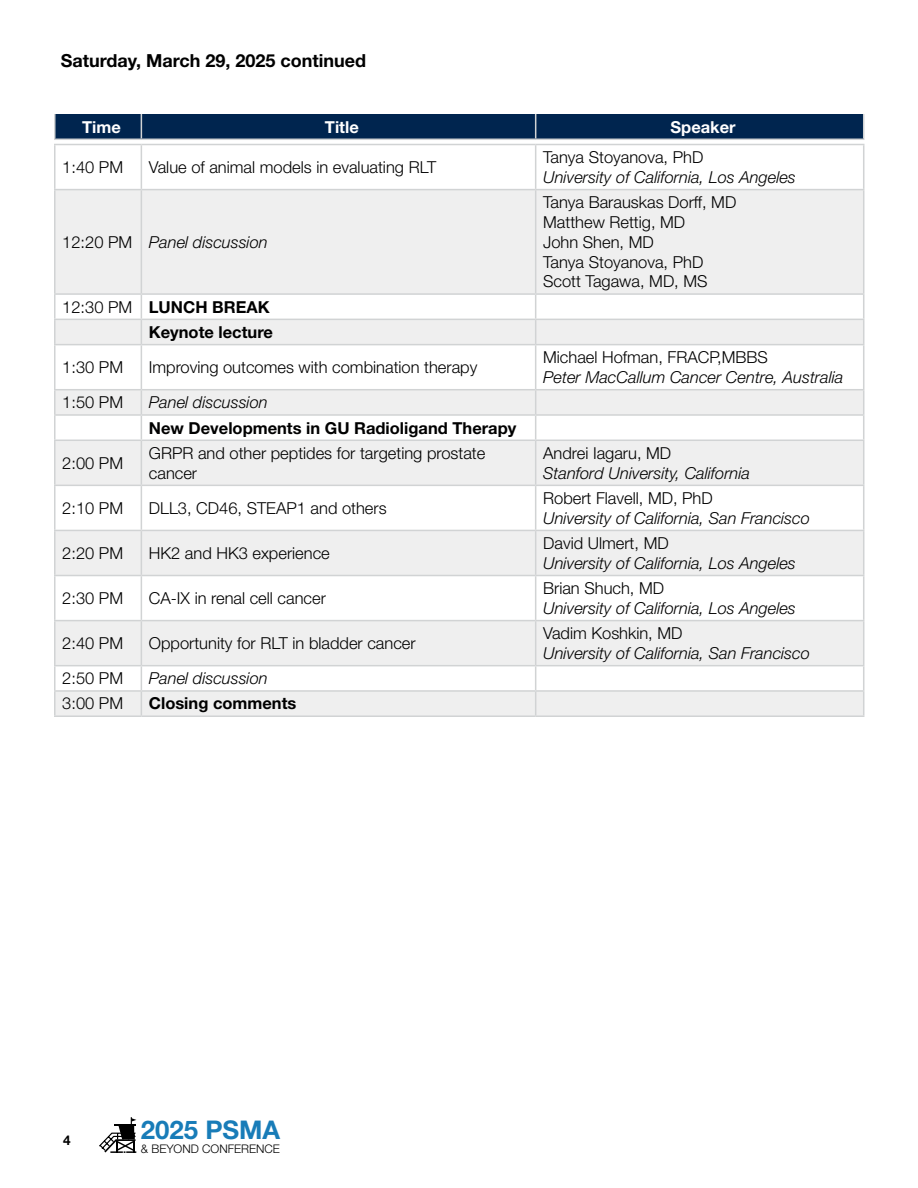
<style>
.page{position:relative;width:918px;height:1188px;background:#fff}
.page>*{position:absolute;margin:0;border:0;box-sizing:border-box;transform-origin:0 0}
.t1{font:700 25.8px "Helvetica Neue LT Std";color:#187cb8}
.t2{font:700 18px "Helvetica Neue LT Std";color:#000}
.t3{font:300 16.5px/19.8px "Helvetica Neue LT Std";color:#000}
.t4{font:italic 300 16.5px "Helvetica Neue LT Std";color:#000}
.t5{font:700 16.5px/25.3px "Helvetica Neue LT Std";color:#000;text-align:right}
.t6{font:700 16.5px "Helvetica Neue LT Std";color:#fff}
.t7{font:700 13.5px "Helvetica Neue LT Std";color:#000}
.t8{font:300 11.85px "Helvetica Neue LT Std";color:#000}
.s1{font-style:normal}
.s2{font-weight:300}
</style>
<div class="page">
<svg style="left:99px;top:1117px;width:38px;height:36px"></svg>
<svg style="left:56px;top:190px;width:807px;height:525px;fill:#efefef"></svg>
<hr style="left:54px;top:144px;width:87px;height:1px;background:#d1d3d4">
<hr style="left:54px;top:145px;width:2px;height:44px;background:#d1d3d4">
<hr style="left:141px;top:144px;width:395px;height:1px;background:#d1d3d4">
<hr style="left:141px;top:145px;width:1px;height:44px;background:#d1d3d4">
<hr style="left:536px;top:144px;width:328px;height:1px;background:#d1d3d4">
<hr style="left:535px;top:145px;width:1px;height:44px;background:#d1d3d4">
<hr style="left:863px;top:145px;width:1px;height:44px;background:#d1d3d4">
<hr style="left:54px;top:189px;width:87px;height:1px;background:#d1d3d4">
<hr style="left:54px;top:190px;width:2px;height:103px;background:#d1d3d4">
<hr style="left:141px;top:189px;width:395px;height:1px;background:#d1d3d4">
<hr style="left:141px;top:190px;width:1px;height:103px;background:#d1d3d4">
<hr style="left:536px;top:189px;width:328px;height:1px;background:#d1d3d4">
<hr style="left:535px;top:190px;width:1px;height:103px;background:#d1d3d4">
<hr style="left:863px;top:190px;width:1px;height:103px;background:#d1d3d4">
<hr style="left:54px;top:293px;width:87px;height:2px;background:#d1d3d4">
<hr style="left:54px;top:295px;width:2px;height:24px;background:#d1d3d4">
<hr style="left:141px;top:293px;width:395px;height:2px;background:#d1d3d4">
<hr style="left:536px;top:293px;width:328px;height:2px;background:#d1d3d4">
<hr style="left:54px;top:319px;width:87px;height:1px;background:#d1d3d4">
<hr style="left:54px;top:320px;width:2px;height:24px;background:#d1d3d4">
<hr style="left:141px;top:319px;width:395px;height:1px;background:#d1d3d4">
<svg style="left:141px;top:295px;width:1px;height:49px"></svg>
<hr style="left:536px;top:319px;width:328px;height:1px;background:#d1d3d4">
<svg style="left:535px;top:295px;width:1px;height:49px"></svg>
<svg style="left:863px;top:295px;width:1px;height:49px"></svg>
<hr style="left:54px;top:344px;width:87px;height:1px;background:#d1d3d4">
<hr style="left:54px;top:345px;width:2px;height:44px;background:#d1d3d4">
<hr style="left:141px;top:344px;width:395px;height:1px;background:#d1d3d4">
<hr style="left:141px;top:345px;width:1px;height:44px;background:#d1d3d4">
<hr style="left:536px;top:344px;width:328px;height:1px;background:#d1d3d4">
<hr style="left:535px;top:345px;width:1px;height:44px;background:#d1d3d4">
<hr style="left:863px;top:345px;width:1px;height:44px;background:#d1d3d4">
<hr style="left:54px;top:389px;width:87px;height:1px;background:#d1d3d4">
<hr style="left:54px;top:390px;width:2px;height:24px;background:#d1d3d4">
<hr style="left:141px;top:389px;width:395px;height:1px;background:#d1d3d4">
<hr style="left:536px;top:389px;width:328px;height:1px;background:#d1d3d4">
<hr style="left:54px;top:414px;width:87px;height:2px;background:#d1d3d4">
<hr style="left:54px;top:416px;width:2px;height:24px;background:#d1d3d4">
<hr style="left:141px;top:414px;width:395px;height:2px;background:#d1d3d4">
<svg style="left:141px;top:390px;width:1px;height:50px"></svg>
<hr style="left:536px;top:414px;width:328px;height:2px;background:#d1d3d4">
<svg style="left:535px;top:390px;width:1px;height:50px"></svg>
<svg style="left:863px;top:390px;width:1px;height:50px"></svg>
<hr style="left:54px;top:440px;width:87px;height:1px;background:#d1d3d4">
<hr style="left:54px;top:441px;width:2px;height:44px;background:#d1d3d4">
<hr style="left:141px;top:440px;width:395px;height:1px;background:#d1d3d4">
<hr style="left:141px;top:441px;width:1px;height:44px;background:#d1d3d4">
<hr style="left:536px;top:440px;width:328px;height:1px;background:#d1d3d4">
<hr style="left:535px;top:441px;width:1px;height:44px;background:#d1d3d4">
<hr style="left:863px;top:441px;width:1px;height:44px;background:#d1d3d4">
<hr style="left:54px;top:485px;width:87px;height:1px;background:#d1d3d4">
<hr style="left:54px;top:486px;width:2px;height:44px;background:#d1d3d4">
<hr style="left:141px;top:485px;width:395px;height:1px;background:#d1d3d4">
<hr style="left:141px;top:486px;width:1px;height:44px;background:#d1d3d4">
<hr style="left:536px;top:485px;width:328px;height:1px;background:#d1d3d4">
<hr style="left:535px;top:486px;width:1px;height:44px;background:#d1d3d4">
<hr style="left:863px;top:486px;width:1px;height:44px;background:#d1d3d4">
<hr style="left:54px;top:530px;width:87px;height:1px;background:#d1d3d4">
<hr style="left:54px;top:531px;width:2px;height:44px;background:#d1d3d4">
<hr style="left:141px;top:530px;width:395px;height:1px;background:#d1d3d4">
<hr style="left:141px;top:531px;width:1px;height:44px;background:#d1d3d4">
<hr style="left:536px;top:530px;width:328px;height:1px;background:#d1d3d4">
<hr style="left:535px;top:531px;width:1px;height:44px;background:#d1d3d4">
<hr style="left:863px;top:531px;width:1px;height:44px;background:#d1d3d4">
<hr style="left:54px;top:575px;width:87px;height:1px;background:#d1d3d4">
<hr style="left:54px;top:576px;width:2px;height:44px;background:#d1d3d4">
<hr style="left:141px;top:575px;width:395px;height:1px;background:#d1d3d4">
<hr style="left:141px;top:576px;width:1px;height:44px;background:#d1d3d4">
<hr style="left:536px;top:575px;width:328px;height:1px;background:#d1d3d4">
<hr style="left:535px;top:576px;width:1px;height:44px;background:#d1d3d4">
<hr style="left:863px;top:576px;width:1px;height:44px;background:#d1d3d4">
<hr style="left:54px;top:620px;width:87px;height:1px;background:#d1d3d4">
<hr style="left:54px;top:621px;width:2px;height:44px;background:#d1d3d4">
<hr style="left:141px;top:620px;width:395px;height:1px;background:#d1d3d4">
<hr style="left:141px;top:621px;width:1px;height:44px;background:#d1d3d4">
<hr style="left:536px;top:620px;width:328px;height:1px;background:#d1d3d4">
<hr style="left:535px;top:621px;width:1px;height:44px;background:#d1d3d4">
<hr style="left:863px;top:621px;width:1px;height:44px;background:#d1d3d4">
<hr style="left:54px;top:665px;width:87px;height:1px;background:#d1d3d4">
<hr style="left:54px;top:666px;width:2px;height:24px;background:#d1d3d4">
<hr style="left:141px;top:665px;width:395px;height:1px;background:#d1d3d4">
<hr style="left:536px;top:665px;width:328px;height:1px;background:#d1d3d4">
<hr style="left:54px;top:690px;width:87px;height:2px;background:#d1d3d4">
<hr style="left:54px;top:692px;width:2px;height:23px;background:#d1d3d4">
<hr style="left:54px;top:715px;width:87px;height:2px;background:#d1d3d4">
<hr style="left:141px;top:690px;width:395px;height:2px;background:#d1d3d4">
<svg style="left:141px;top:666px;width:1px;height:49px"></svg>
<hr style="left:141px;top:715px;width:395px;height:2px;background:#d1d3d4">
<hr style="left:536px;top:690px;width:328px;height:2px;background:#d1d3d4">
<svg style="left:535px;top:666px;width:1px;height:49px"></svg>
<svg style="left:863px;top:666px;width:1px;height:49px"></svg>
<hr style="left:536px;top:715px;width:328px;height:2px;background:#d1d3d4">
<hr style="left:54px;top:114px;width:2px;height:25px;background:#d1d3d4">
<div style="left:55px;top:114px;width:809px;height:25px;background:#00254f"></div>
<hr style="left:54px;top:139px;width:87px;height:1px;background:#d1d3d4">
<hr style="left:141px;top:139px;width:395px;height:1px;background:#d1d3d4">
<hr style="left:536px;top:139px;width:328px;height:1px;background:#d1d3d4">
<p class="t2" style="left:61px;top:49px;width:307px">Saturday, March 29, 2025 continued</p>
<p class="t6" style="left:82px;top:116px;width:40px">Time</p>
<p class="t6" style="left:325px;top:116px;width:35px">Title</p>
<p class="t6" style="left:671px;top:116px;width:67px">Speaker</p>
<p class="t3" style="left:62px;top:157px;width:62px">1:40 PM</p>
<p class="t3" style="left:149px;top:157px;width:289px">Value of animal models in evaluating RLT</p>
<p class="t4" style="left:62px;top:232px;width:207px"><span class="s1">12:20 PM</span> Panel discussion</p>
<p class="t5" style="left:62px;top:294px;width:212px"><span class="s2">12:30 PM</span> LUNCH BREAK<br>Keynote lecture</p>
<p class="t3" style="left:62px;top:357px;width:62px">1:30 PM</p>
<p class="t3" style="left:149px;top:357px;width:330px">Improving outcomes with combination therapy</p>
<p class="t3" style="left:543px;top:147px;width:162px">Tanya Stoyanova, PhD</p>
<p class="t4" style="left:543px;top:167px;width:254px">University of California, Los Angeles</p>
<p class="t3" style="left:543px;top:192px;width:195px">Tanya Barauskas Dorff, MD<br>Matthew Rettig, MD<br>John Shen, MD<br>Tanya Stoyanova, PhD<br>Scott Tagawa, MD, MS</p>
<p class="t3" style="left:543px;top:347px;width:226px">Michael Hofman, FRACP,MBBS</p>
<p class="t4" style="left:543px;top:367px;width:302px">Peter MacCallum Cancer Centre, Australia</p>
<p class="t3" style="left:62px;top:392px;width:62px">1:50 PM</p>
<p class="t4" style="left:149px;top:393px;width:120px">Panel discussion</p>
<p class="t5" style="left:149px;top:415px;width:369px">New Developments in GU Radioligand Therapy</p>
<p class="t3" style="left:62px;top:453px;width:62px">2:00 PM</p>
<p class="t3" style="left:149px;top:443px;width:338px">GRPR and other peptides for targeting prostate cancer</p>
<p class="t3" style="left:543px;top:443px;width:130px">Andrei Iagaru, MD</p>
<p class="t4" style="left:543px;top:463px;width:208px">Stanford University, California</p>
<p class="t3" style="left:62px;top:498px;width:62px">2:10 PM</p>
<p class="t3" style="left:149px;top:498px;width:239px">DLL3, CD46, STEAP1 and others</p>
<p class="t3" style="left:62px;top:543px;width:62px">2:20 PM</p>
<p class="t3" style="left:149px;top:543px;width:182px">HK2 and HK3 experience</p>
<p class="t3" style="left:62px;top:588px;width:62px">2:30 PM</p>
<p class="t3" style="left:149px;top:588px;width:178px">CA-IX in renal cell cancer</p>
<p class="t3" style="left:62px;top:633px;width:62px">2:40 PM</p>
<p class="t3" style="left:149px;top:633px;width:268px">Opportunity for RLT in bladder cancer</p>
<p class="t3" style="left:62px;top:668px;width:62px">2:50 PM</p>
<p class="t4" style="left:149px;top:668px;width:120px">Panel discussion</p>
<p class="t3" style="left:62px;top:693px;width:62px">3:00 PM</p>
<p class="t5" style="left:149px;top:691px;width:149px">Closing comments</p>
<p class="t3" style="left:543px;top:488px;width:171px">Robert Flavell, MD, PhD</p>
<p class="t4" style="left:543px;top:508px;width:268px">University of California, San Francisco</p>
<p class="t3" style="left:543px;top:533px;width:127px">David Ulmert, MD</p>
<p class="t4" style="left:543px;top:553px;width:254px">University of California, Los Angeles</p>
<p class="t3" style="left:543px;top:578px;width:123px">Brian Shuch, MD</p>
<p class="t4" style="left:543px;top:598px;width:254px">University of California, Los Angeles</p>
<p class="t3" style="left:543px;top:623px;width:141px">Vadim Koshkin, MD</p>
<p class="t4" style="left:543px;top:643px;width:268px">University of California, San Francisco</p>
<p class="t7" style="left:63px;top:1132px;width:9px">4</p>
<h1 class="t1" style="left:141px;top:1114px;width:141px">2025 PSMA</h1>
<p class="t8" style="left:141px;top:1141px;width:140px">&amp; BEYOND CONFERENCE</p>
</div>
